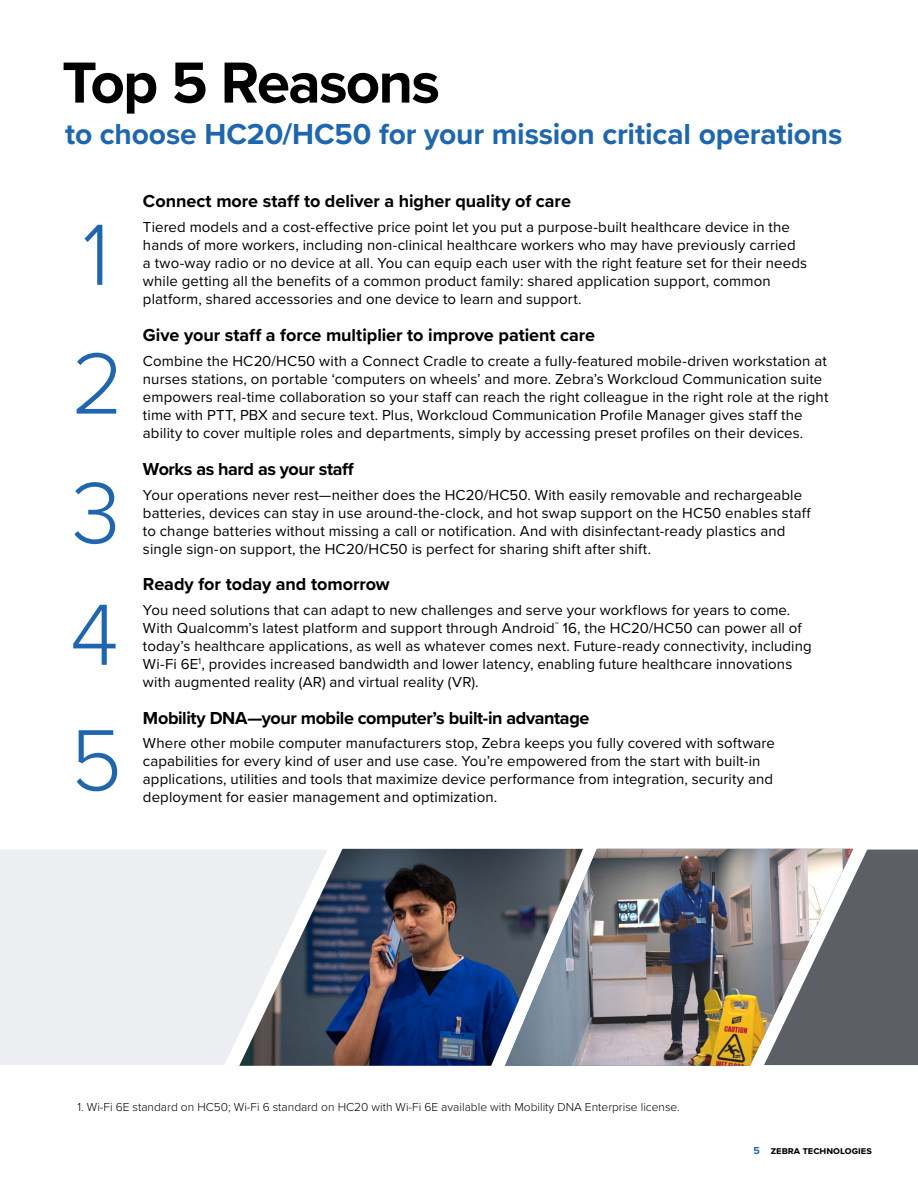
<style>
.page{position:relative;width:918px;height:1188px;background:#fff}
.page>*{position:absolute;margin:0;border:0;box-sizing:border-box;transform-origin:0 0}
.t1{font:300 90px/129.1px "Proxima Nova";color:#1f66ae}
.t2{font:700 60px "Proxima Nova";color:#000}
.t3{font:700 30px "Proxima Nova";letter-spacing:-.005em;color:#1f66ae}
.t4{font:700 18px "Proxima Nova";letter-spacing:-.01em;color:#000}
.t5{font:15px/18px "Proxima Nova";letter-spacing:.005em;color:#000}
.t6{font:300 12px "Proxima Nova";color:#000}
.t7{font:700 10.5px "Proxima Nova";color:#000}
.s1{color:#1f66ae}
</style>
<div class="page">
<div style="left:853px;top:850px;width:65px;height:215px;background:#5c5f66"></div>
<div style="left:0;top:850px;width:239px;height:215px;background:#eceef2"></div>
<img style="left:239px;top:849px;width:266px;height:217px">
<img style="left:505px;top:849px;width:348px;height:217px">
<h2 class="t2" style="left:62px;top:38px;width:379px">Top 5 Reasons</h2>
<h3 class="t3" style="left:65px;top:111px;width:779px">to choose HC20/HC50 for your mission critical operations</h3>
<h1 class="t1" style="left:72px;top:185px;width:54px">1<br>2<br>3</h1>
<h1 class="t1" style="left:70px;top:567px;width:54px;line-height:125.4px">4<br>5</h1>
<p class="t4" style="left:143px;top:188px;width:430px">Connect more staff to deliver a higher quality of care</p>
<p class="t5" style="left:143px;top:217px;width:666px">Tiered models and a cost-effective price point let you put a purpose-built healthcare device in the hands of more workers, including non-clinical healthcare workers who may have previously carried a two-way radio or no device at all. You can equip each user with the right feature set for their needs while getting all the benefits of a common product family: shared application support, common platform, shared accessories and one device to learn and support.</p>
<p class="t4" style="left:143px;top:322px;width:454px">Give your staff a force multiplier to improve patient care</p>
<p class="t5" style="left:143px;top:351px;width:687px">Combine the HC20/HC50 with a Connect Cradle to create a fully-featured mobile-driven workstation at nurses stations, on portable ‘computers on wheels’ and more. Zebra’s Workcloud Communication suite empowers real-time collaboration so your staff can reach the right colleague in the right role at the right time with PTT, PBX and secure text. Plus, Workcloud Communication Profile Manager gives staff the ability to cover multiple roles and departments, simply by accessing preset profiles on their devices.</p>
<p class="t4" style="left:143px;top:455px;width:212px">Works as hard as your staff</p>
<p class="t5" style="left:143px;top:485px;width:669px">Your operations never rest—neither does the HC20/HC50. With easily removable and rechargeable batteries, devices can stay in use around-the-clock, and hot swap support on the HC50 enables staff to change batteries without missing a call or notification. And with disinfectant-ready plastics and single sign-on support, the HC20/HC50 is perfect for sharing shift after shift.</p>
<p class="t4" style="left:143px;top:571px;width:248px">Ready for today and tomorrow</p>
<p class="t5" style="left:143px;top:600px;width:670px">You need solutions that can adapt to new challenges and serve your workflows for years to come.<br>With Qualcomm’s latest platform and support through Android<sup>™</sup> 16, the HC20/HC50 can power all of today’s healthcare applications, as well as whatever comes next. Future-ready connectivity, including Wi-Fi 6E<sup>1</sup>, provides increased bandwidth and lower latency, enabling future healthcare innovations with augmented reality (AR) and virtual reality (VR).</p>
<p class="t4" style="left:143px;top:704px;width:448px">Mobility DNA—your mobile computer’s built-in advantage</p>
<p class="t5" style="left:143px;top:734px;width:633px">Where other mobile computer manufacturers stop, Zebra keeps you fully covered with software capabilities for every kind of user and use case. You’re empowered from the start with built-in applications, utilities and tools that maximize device performance from integration, security and deployment for easier management and optimization.</p>
<p class="t6" style="left:78px;top:1098px;width:604px">1. Wi-Fi 6E standard on HC50; Wi-Fi 6 standard on HC20 with Wi-Fi 6E available with Mobility DNA Enterprise license.</p>
<p class="t7" style="left:754px;top:1142px;width:120px"><span class="s1">5</span> zebra technologies</p>
</div>
